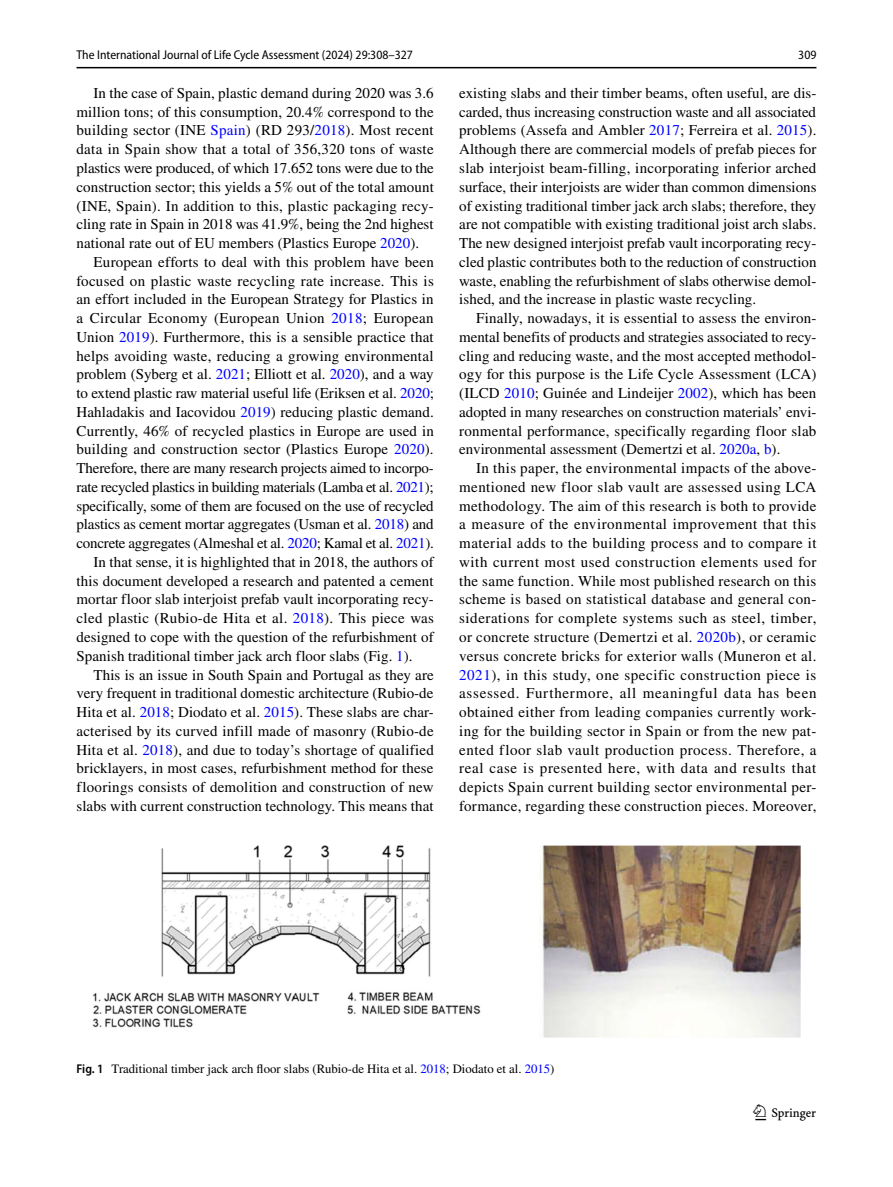
<style>
.page{position:relative;width:893px;height:1187px;background:#fff}
.page>*{position:absolute;margin:0;border:0;box-sizing:border-box;transform-origin:0 0}
.t1{font:22.5px "Springnew Regular 2";color:#000}
.t2{font:15px/18.8px "STIX";letter-spacing:.005em;color:#000;text-align:justify}
.t3{font:15px "STIX";letter-spacing:-.02em;color:#000}
.t4{font:15px "STIX";letter-spacing:-.015em;color:#000}
.t5{font:15px "STIX";letter-spacing:.025em;color:#000}
.t6{font:12.75px "STIX";color:#000}
.t7{font:semi-condensed 12.75px "Myriad Pro";color:#000}
.s1{color:#00f}
.s2{font-family:"Myriad Pro";font-weight:600;font-stretch:semi-condensed}
</style>
<div class="page">
<hr style="left:77px;top:67px;width:739px;height:1px;background:#000">
<img style="left:93px;top:845px;width:707px;height:192px">
<p class="t7" style="left:77px;top:48px;width:338px">The International Journal of Life Cycle Assessment (2024) 29:308–327</p>
<p class="t7" style="left:798px;top:48px;width:20px">309</p>
<p class="t2" style="left:94px;top:84px;width:342px">In the case of Spain, plastic demand during 2020 was 3.6</p>
<p class="t2" style="left:77px;top:103px;width:359px">million tons; of this consumption, 20.4% correspond to the</p>
<p class="t2" style="left:77px;top:122px;width:359px">building sector (INE <span class="s1">Spain</span>) (RD 293/<span class="s1">2018</span>). Most recent</p>
<p class="t2" style="left:77px;top:141px;width:359px">data in Spain show that a total of 356,320 tons of waste</p>
<p class="t2" style="left:77px;top:159px;width:359px">plastics were produced, of which 17.652 tons were due to the</p>
<p class="t2" style="left:77px;top:178px;width:359px">construction sector; this yields a 5% out of the total amount</p>
<p class="t2" style="left:77px;top:197px;width:359px">(INE, Spain). In addition to this, plastic packaging recy‑</p>
<p class="t2" style="left:77px;top:216px;width:358px">cling rate in Spain in 2018 was 41.9%, being the 2nd highest</p>
<p class="t2" style="left:77px;top:234px;width:344px">national rate out of EU members (Plastics Europe <span class="s1">2020</span>).</p>
<p class="t2" style="left:94px;top:253px;width:342px">European efforts to deal with this problem have been</p>
<p class="t2" style="left:77px;top:272px;width:359px">focused on plastic waste recycling rate increase. This is</p>
<p class="t2" style="left:77px;top:291px;width:359px">an effort included in the European Strategy for Plastics in</p>
<p class="t5" style="left:77px;top:308px;width:359px">a Circular Economy (European Union <span class="s1">2018</span>; European</p>
<p class="t2" style="left:77px;top:328px;width:359px">Union <span class="s1">2019</span>). Furthermore, this is a sensible practice that</p>
<p class="t2" style="left:77px;top:347px;width:358px">helps avoiding waste, reducing a growing environmental</p>
<p class="t2" style="left:77px;top:366px;width:359px">problem (Syberg et al. <span class="s1">2021</span>; Elliott et al. <span class="s1">2020</span>), and a way</p>
<p class="t2" style="left:77px;top:384px;width:359px">to extend plastic raw material useful life (Eriksen et al. <span class="s1">2020</span>;</p>
<p class="t2" style="left:77px;top:403px;width:359px">Hahladakis and Iacovidou <span class="s1">2019</span>) reducing plastic demand.</p>
<p class="t2" style="left:77px;top:422px;width:359px">Currently, 46% of recycled plastics in Europe are used in</p>
<p class="t2" style="left:77px;top:441px;width:359px">building and construction sector (Plastics Europe <span class="s1">2020</span>).</p>
<p class="t2" style="left:77px;top:459px;width:359px">Therefore, there are many research projects aimed to incorpo‑</p>
<p class="t3" style="left:77px;top:476px;width:359px">rate recycled plastics in building materials (Lamba et al. <span class="s1">2021</span>);</p>
<p class="t2" style="left:77px;top:497px;width:359px">specifically, some of them are focused on the use of recycled</p>
<p class="t2" style="left:77px;top:516px;width:359px">plastics as cement mortar aggregates (Usman et al. <span class="s1">2018</span>) and</p>
<p class="t4" style="left:77px;top:533px;width:359px">concrete aggregates (Almeshal et al. <span class="s1">2020</span>; Kamal et al. <span class="s1">2021</span>).</p>
<p class="t2" style="left:94px;top:553px;width:342px">In that sense, it is highlighted that in 2018, the authors of</p>
<p class="t2" style="left:77px;top:572px;width:359px">this document developed a research and patented a cement</p>
<p class="t2" style="left:77px;top:591px;width:359px">mortar floor slab interjoist prefab vault incorporating recy‑</p>
<p class="t2" style="left:77px;top:609px;width:359px">cled plastic (Rubio-de Hita et al. <span class="s1">2018</span>). This piece was</p>
<p class="t2" style="left:77px;top:628px;width:359px">designed to cope with the question of the refurbishment of</p>
<p class="t2" style="left:77px;top:647px;width:338px">Spanish traditional timber jack arch floor slabs (Fig. <span class="s1">1</span>).</p>
<p class="t2" style="left:94px;top:666px;width:342px">This is an issue in South Spain and Portugal as they are</p>
<p class="t2" style="left:77px;top:684px;width:358px">very frequent in traditional domestic architecture (Rubio-de</p>
<p class="t2" style="left:77px;top:703px;width:359px">Hita et al. <span class="s1">2018</span>; Diodato et al. <span class="s1">2015</span>). These slabs are char‑</p>
<p class="t2" style="left:77px;top:722px;width:359px">acterised by its curved infill made of masonry (Rubio-de</p>
<p class="t2" style="left:77px;top:741px;width:359px">Hita et al. <span class="s1">2018</span>), and due to today’s shortage of qualified</p>
<p class="t2" style="left:77px;top:759px;width:358px">bricklayers, in most cases, refurbishment method for these</p>
<p class="t2" style="left:77px;top:778px;width:359px">floorings consists of demolition and construction of new</p>
<p class="t2" style="left:77px;top:797px;width:359px">slabs with current construction technology. This means that</p>
<p class="t2" style="left:459px;top:84px;width:359px">existing slabs and their timber beams, often useful, are dis‑ carded, thus increasing construction waste and all associated problems (Assefa and Ambler <span class="s1">2017</span>; Ferreira et al. <span class="s1">2015</span>).<br>Although there are commercial models of prefab pieces for slab interjoist beam-filling, incorporating inferior arched surface, their interjoists are wider than common dimensions of existing traditional timber jack arch slabs; therefore, they are not compatible with existing traditional joist arch slabs.<br>The new designed interjoist prefab vault incorporating recy‑ cled plastic contributes both to the reduction of construction waste, enabling the refurbishment of slabs otherwise demol‑ ished, and the increase in plastic waste recycling.</p>
<p class="t2" style="left:459px;top:309px;width:359px;text-indent:17px">Finally, nowadays, it is essential to assess the environ‑ mental benefits of products and strategies associated to recy‑ cling and reducing waste, and the most accepted methodol‑ ogy for this purpose is the Life Cycle Assessment (LCA) (ILCD <span class="s1">2010</span>; Guinée and Lindeijer <span class="s1">2002</span>), which has been adopted in many researches on construction materials’ envi‑ ronmental performance, specifically regarding floor slab environmental assessment (Demertzi et al. <span class="s1">2020a</span>, <span class="s1">b</span>).</p>
<p class="t2" style="left:459px;top:459px;width:359px;text-indent:17px">In this paper, the environmental impacts of the above&shy;mentioned new floor slab vault are assessed using LCA methodology. The aim of this research is both to provide a measure of the environmental improvement that this material adds to the building process and to compare it with current most used construction elements used for the same function. While most published research on this scheme is based on statistical database and general con‑ siderations for complete systems such as steel, timber, or concrete structure (Demertzi et al. <span class="s1">2020b</span>), or ceramic versus concrete bricks for exterior walls (Muneron et al.<br><span class="s1">2021</span>), in this study, one specific construction piece is assessed. Furthermore, all meaningful data has been obtained either from leading companies currently work‑ ing for the building sector in Spain or from the new pat‑ ented floor slab vault production process. Therefore, a real case is presented here, with data and results that depicts Spain current building sector environmental per‑ formance, regarding these construction pieces. Moreover,</p>
<p class="t6" style="left:77px;top:1059px;width:479px"><span class="s2">Fig. 1</span> Traditional timber jack arch floor slabs (Rubio-de Hita et al. <span class="s1">2018</span>; Diodato et al. <span class="s1">2015</span>)</p>
<h1 class="t1" style="left:755px;top:1104px;width:62px">1 3</h1>
</div>
